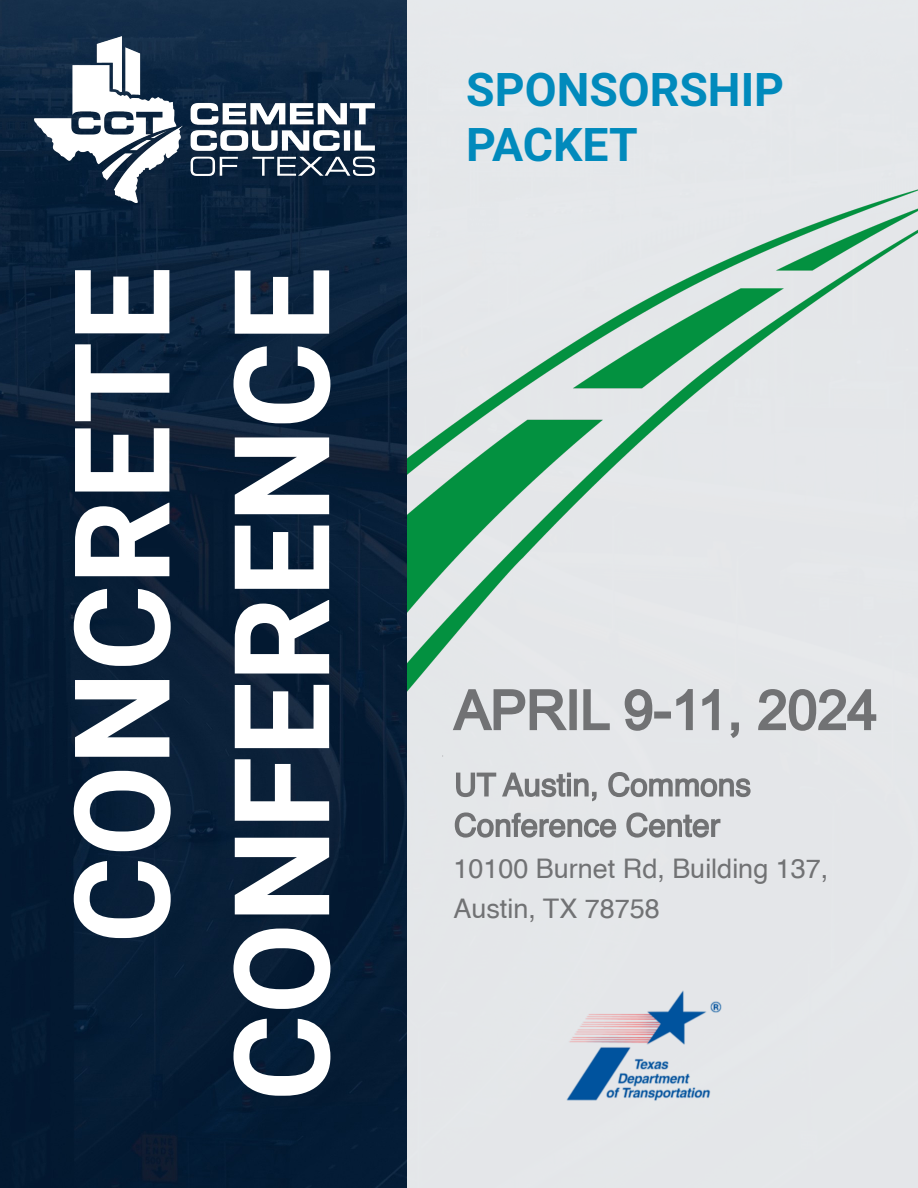
<style>
.page{position:relative;width:918px;height:1188px;background:#fff}
.page>*{position:absolute;margin:0;border:0;box-sizing:border-box;transform-origin:0 0}
.t1{font:700 132.75px/159.8px "Roboto";color:#fff;text-align:right}
.t2{font:700 46.35px/55.3px "Roboto";color:#018abc}
.t3{font:27px/40.5px "Helvetica";color:#717274}
</style>
<div class="page">
<img style="left:0;top:0;width:407px;height:1188px">
<div style="left:407px;top:0;width:511px;height:1188px;background:#e4e7e9"></div>
<img style="left:35px;top:36px;width:340px;height:166px">
<img style="left:407px;top:189px;width:511px;height:503px">
<svg style="left:453px;top:689px;width:423px;height:49px"></svg>
<svg style="left:456px;top:772px;width:295px;height:29px"></svg>
<svg style="left:455px;top:812px;width:265px;height:26px"></svg>
<img style="left:566px;top:990px;width:156px;height:111px">
<h1 class="t1" style="left:44px;top:1101px;width:836px;rotate:-90deg">CONCRETE<br>CONFERENCE</h1>
<h2 class="t2" style="left:466px;top:63px;width:319px">SPONSORSHIP<br>PACKET</h2>
<p class="t3" style="left:453px;top:850px;width:376px">10100 Burnet Rd, Building 137,<br>Austin, TX 78758</p>
</div>
